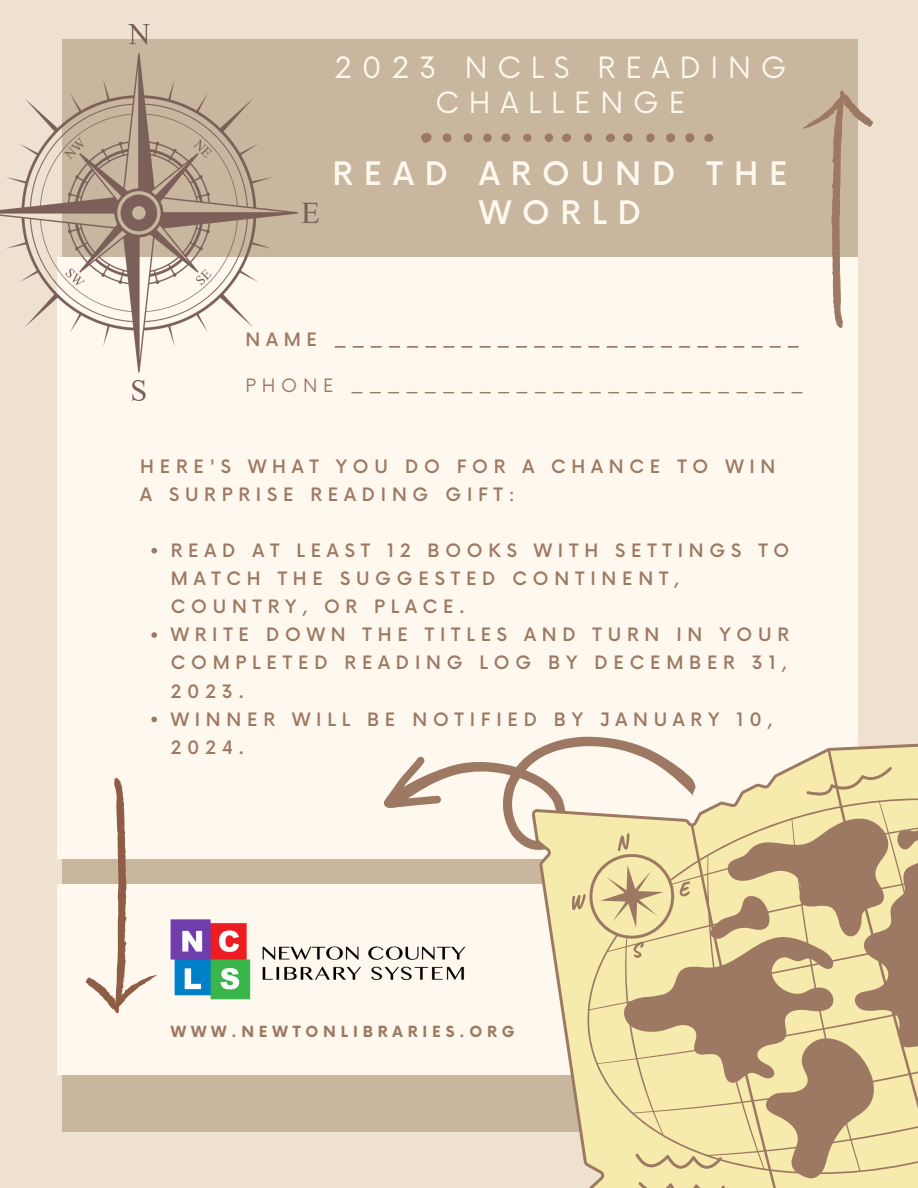
<style>
.page{position:relative;width:918px;height:1188px;background:#efe1d0}
.page>*{position:absolute;margin:0;border:0;box-sizing:border-box;transform-origin:0 0}
.t1{font:500 31.65px/39.3px "Now";letter-spacing:.345em;color:#fff8ef;text-align:center}
.t2{font:28.65px/34.8px "Now";letter-spacing:.345em;color:#fff8ef;text-align:center}
.t3{font:500 18px/28.2px "Now";letter-spacing:.32em;color:#9d7963}
.t4{font:18px "Now";letter-spacing:.32em;color:#9d7963}
.t5{font:700 15px "Now";letter-spacing:.32em;color:#9d7963}
</style>
<div class="page">
<div style="left:62px;top:39px;width:795px;height:1092px;background:#c8b69e"></div>
<div style="left:58px;top:257px;width:799px;height:602px;background:#fff8ef"></div>
<div style="left:58px;top:885px;width:799px;height:190px;background:#fff8ef"></div>
<svg style="left:381px;top:752px;width:151px;height:133px"></svg>
<svg style="left:381px;top:755px;width:61px;height:67px"></svg>
<svg style="left:86px;top:777px;width:72px;height:237px"></svg>
<svg style="left:802px;top:89px;width:71px;height:240px"></svg>
<svg style="left:532px;top:685px;width:386px;height:503px;fill:#f7eaad"></svg>
<svg style="left:421px;top:133px;width:11px;height:10px"></svg>
<svg style="left:623px;top:133px;width:10px;height:9px"></svg>
<div style="left:685px;top:133px;width:9px;height:9px;background:#9d7963;border-radius:50%"></div>
<div style="left:666px;top:133px;width:9px;height:9px;background:#9d7963;border-radius:50%"></div>
<div style="left:443px;top:133px;width:8px;height:9px;background:#9d7963;border-radius:50%"></div>
<svg style="left:606px;top:134px;width:9px;height:8px"></svg>
<div style="left:464px;top:133px;width:8px;height:9px;background:#9d7963;border-radius:50%"></div>
<div style="left:562px;top:134px;width:9px;height:8px;background:#9d7963;border-radius:50%"></div>
<svg style="left:501px;top:134px;width:10px;height:8px"></svg>
<div style="left:646px;top:133px;width:9px;height:9px;background:#9d7963;border-radius:50%"></div>
<svg style="left:704px;top:134px;width:10px;height:8px"></svg>
<div style="left:545px;top:133px;width:8px;height:9px;background:#9d7963;border-radius:50%"></div>
<div style="left:483px;top:134px;width:9px;height:8px;background:#9d7963;border-radius:4px"></div>
<svg style="left:584px;top:134px;width:8px;height:8px"></svg>
<div style="left:523px;top:134px;width:8px;height:8px;background:#9d7963;border-radius:50%"></div>
<img style="left:0;top:24px;width:318px;height:376px">
<img style="left:140px;top:910px;width:326px;height:104px">
<svg style="left:151px;top:548px;width:6px;height:6px"></svg>
<svg style="left:151px;top:632px;width:6px;height:6px"></svg>
<svg style="left:151px;top:717px;width:6px;height:5px"></svg>
<h2 class="t2" style="left:335px;top:52px;width:453px">2023 NCLS READING<br>CHALLENGE</h2>
<h1 class="t1" style="left:333px;top:156px;width:457px">READ AROUND THE<br>WORLD</h1>
<p class="t3" style="left:245px;top:326px;width:556px">NAME __________________________</p>
<p class="t4" style="left:245px;top:375px;width:559px">PHONE _________________________</p>
<p class="t3" style="left:140px;top:453px;width:637px">HERE'S WHAT YOU DO FOR A CHANCE TO WIN<br>A SURPRISE READING GIFT:</p>
<p class="t3" style="left:171px;top:537px;width:620px">READ AT LEAST 12 BOOKS WITH SETTINGS TO<br>MATCH THE SUGGESTED CONTINENT,<br>COUNTRY, OR PLACE.<br>WRITE DOWN THE TITLES AND TURN IN YOUR<br>COMPLETED READING LOG BY DECEMBER 31,<br>2023.<br>WINNER WILL BE NOTIFIED BY JANUARY 10,<br>2024.</p>
<p class="t5" style="left:171px;top:1023px;width:346px">WWW.NEWTONLIBRARIES.ORG</p>
</div>
